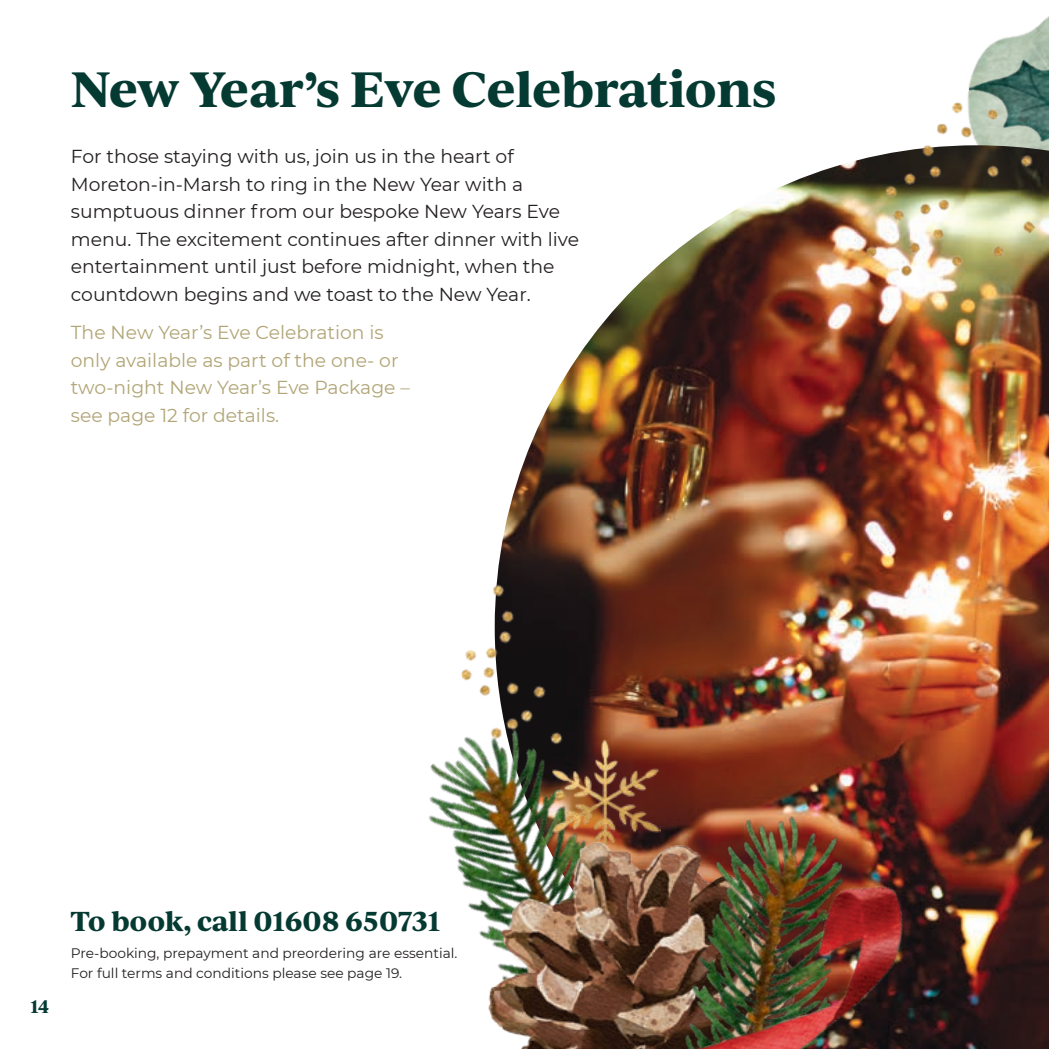
<style>
.page{position:relative;width:1049px;height:1049px;background:#fff}
.page>*{position:absolute;margin:0;border:0;box-sizing:border-box;transform-origin:0 0}
.Page_headers{font:700 47.5px "Ivy Journal";letter-spacing:-.015em;color:#053a32}
.Body_Subs{font:700 26.25px "Ivy Journal";letter-spacing:-.01em;color:#053a32}
.Bodycopy{font:18.75px/27.5px "Montserrat";color:#231f20}
.Bodycopy-2{font:18.75px/27.5px "Montserrat";color:#b1a576}
.Body_Subs-2{font:700 17.5px "Ivy Journal";color:#053a32}
.Small_print{font:13.75px/20px "Montserrat";color:#231f20}
</style>
<div class="page">
<img style="left:498px;top:165px;width:551px;height:884px">
<img style="left:957px;top:16px;width:92px;height:460px">
<img style="left:429px;top:706px;width:395px;height:205px">
<img style="left:840px;top:85px;width:209px;height:242px">
<img style="left:438px;top:568px;width:150px;height:249px">
<img style="left:551px;top:740px;width:109px;height:66px">
<img style="left:477px;top:819px;width:49px;height:230px">
<img style="left:526px;top:806px;width:347px;height:243px">
<img style="left:591px;top:868px;width:359px;height:181px">
<p class="Page_headers" style="left:71px;top:53px;width:707px">New Year’s Eve Celebrations</p>
<p class="Bodycopy" style="left:71px;top:142px;width:510px">For those staying with us, join us in the heart of Moreton-in-Marsh to ring in the New Year with a sumptuous dinner from our bespoke New Years Eve menu. The excitement continues after dinner with live entertainment until just before midnight, when the countdown begins and we toast to the New Year.</p>
<p class="Bodycopy-2" style="left:71px;top:318px;width:340px">The New Year’s Eve Celebration is only available as part of the one- or two-night New Year’s Eve Package – see page 12 for details.</p>
<p class="Body_Subs-2" style="left:30px;top:993px;width:21px">14</p>
<p class="Body_Subs" style="left:71px;top:901px;width:371px">To book, call 01608 650731</p>
<p class="Small_print" style="left:71px;top:943px;width:388px">Pre-booking, prepayment and preordering are essential.<br>For full terms and conditions please see page 19.</p>
</div>
